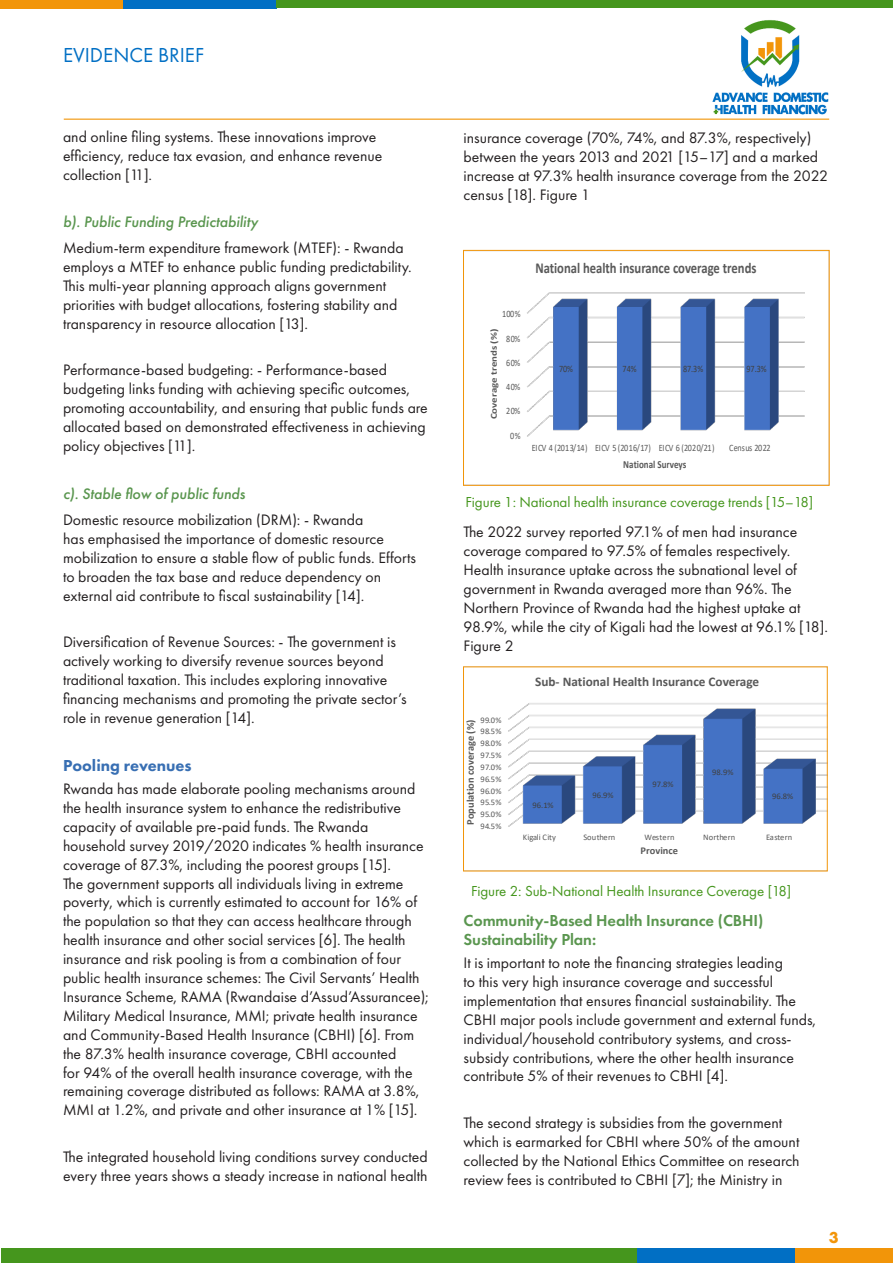
<style>
.page{position:relative;width:893px;height:1263px;background:#fff}
.page>*{position:absolute;margin:0;border:0;box-sizing:border-box;transform-origin:0 0}
.t1{font:21px "Futura PT";color:#016fc4}
.Body_text{font:600 16.5px/18.9px "Futura PT";letter-spacing:-.005em;color:#5a964f}
.Headings_2{font:800 16.5px "Futura PT";color:#386fb3}
.t2{font:700 16.5px "Futura PT";color:#f29509}
.Body_text-2{font:15.75px/18.9px "Futura PT";color:#231f20}
.Headings_3{font:italic 500 15.75px "Futura PT";letter-spacing:-.005em;color:#5a964f}
.t3{font:700 15.15px "Calibri";color:#595959;scale:.83 1}
.Tabs_1{font:15px "Futura PT";letter-spacing:-.005em;color:#45961d}
.t4{font:700 13.2px "Calibri";color:#595959}
.t5{font:700 10.8px "Calibri";color:#595959;scale:.83 1}
.t6{font:700 10.35px "Calibri";color:#595959}
.t7{font:9.75px "Calibri";letter-spacing:-.045em;color:#595959;scale:.83 1}
.t8{font:9.75px "Calibri";letter-spacing:.025em;color:#595959;scale:.83 1}
.t9{font:9.75px "Calibri";color:#404040;scale:.83 1}
.t10{font:9.75px "Calibri";letter-spacing:-.015em;color:#595959;scale:.83 1}
.t11{font:700 9px "Calibri";color:#595959;scale:1.2 1}
.t12{font:8.55px "Calibri";letter-spacing:.01em;color:#595959}
.t13{font:8.55px "Calibri";color:#404040}
.t14{font:8.55px "Calibri";letter-spacing:-.01em;color:#595959}
</style>
<div class="page">
<img style="left:712px;top:20px;width:117px;height:95px">
<hr style="left:64px;top:119px;width:765px;height:1px;background:#f29509">
<div style="left:0;top:0;width:123px;height:9px;background:#f29509"></div>
<div style="left:123px;top:0;width:153px;height:8px;background:#016fc4"></div>
<div style="left:276px;top:0;width:617px;height:8px;background:#45961d"></div>
<div style="left:794px;top:1248px;width:99px;height:15px;background:#f29509"></div>
<div style="left:636px;top:1248px;width:158px;height:15px;background:#016fc4"></div>
<div style="left:1px;top:1248px;width:635px;height:15px;background:#45961d"></div>
<svg style="left:527px;top:292px;width:278px;height:145px"></svg>
<div style="left:463px;top:250px;width:367px;height:236px;border:1px solid #f29509"></div>
<svg style="left:508px;top:703px;width:318px;height:124px"></svg>
<div style="left:463px;top:666px;width:365px;height:205px;border:1px solid #f29509"></div>
<p class="t1" style="left:63px;top:43px;width:143px">EVIDENCE BRIEF</p>
<p class="Body_text-2" style="left:63px;top:127px;width:321px">and online filing systems. These innovations improve efficiency, reduce tax evasion, and enhance revenue collection [11].</p>
<p class="Headings_3" style="left:63px;top:211px;width:197px">b). Public Funding Predictability</p>
<p class="Body_text-2" style="left:63px;top:238px;width:350px">Medium-term expenditure framework (MTEF): - Rwanda employs a MTEF to enhance public funding predictability.<br>This multi-year planning approach aligns government priorities with budget allocations, fostering stability and transparency in resource allocation [13].</p>
<p class="Body_text-2" style="left:63px;top:361px;width:366px">Performance-based budgeting: - Performance-based budgeting links funding with achieving specific outcomes, promoting accountability, and ensuring that public funds are allocated based on demonstrated effectiveness in achieving policy objectives [11].</p>
<p class="Headings_3" style="left:63px;top:483px;width:184px">c). Stable flow of public funds</p>
<p class="Body_text-2" style="left:63px;top:510px;width:355px">Domestic resource mobilization (DRM): - Rwanda<br>has emphasised the importance of domestic resource mobilization to ensure a stable flow of public funds. Efforts to broaden the tax base and reduce dependency on external aid contribute to fiscal sustainability [14].</p>
<p class="Body_text-2" style="left:63px;top:632px;width:345px">Diversification of Revenue Sources: - The government is actively working to diversify revenue sources beyond traditional taxation. This includes exploring innovative financing mechanisms and promoting the private sector’s role in revenue generation [14].</p>
<p class="Headings_2" style="left:63px;top:755px;width:130px">Pooling revenues</p>
<p class="Body_text-2" style="left:63px;top:779px;width:367px">Rwanda has made elaborate pooling mechanisms around the health insurance system to enhance the redistributive capacity of available pre-paid funds. The Rwanda household survey 2019/2020 indicates % health insurance coverage of 87.3%, including the poorest groups [15].<br>The government supports all individuals living in extreme poverty, which is currently estimated to account for 16% of the population so that they can access healthcare through health insurance and other social services [6]. The health insurance and risk pooling is from a combination of four public health insurance schemes: The Civil Servants’ Health Insurance Scheme, RAMA (Rwandaise d’Assud’Assurancee); Military Medical Insurance, MMI; private health insurance and Community-Based Health Insurance (CBHI) [6]. From the 87.3% health insurance coverage, CBHI accounted<br>for 94% of the overall health insurance coverage, with the remaining coverage distributed as follows: RAMA at 3.8%, MMI at 1.2%, and private and other insurance at 1% [15].</p>
<p class="Body_text-2" style="left:63px;top:1147px;width:366px">The integrated household living conditions survey conducted every three years shows a steady increase in national health</p>
<p class="Body_text-2" style="left:463px;top:128px;width:366px">insurance coverage (70%, 74%, and 87.3%, respectively) between the years 2013 and 2021 [15–17] and a marked increase at 97.3% health insurance coverage from the 2022 census [18]. Figure 1</p>
<p class="t3" style="left:535px;top:257px;width:268px">National health insurance coverage trends</p>
<p class="t8" style="left:502px;top:307px;width:24px">100%</p>
<p class="t11" style="left:488px;top:419px;width:77px;rotate:-90deg">Coverage trends (%)</p>
<p class="t8" style="left:506px;top:332px;width:18px">80%</p>
<p class="t8" style="left:506px;top:356px;width:18px">60%</p>
<p class="t8" style="left:506px;top:380px;width:18px">40%</p>
<p class="t8" style="left:506px;top:404px;width:18px">20%</p>
<p class="t8" style="left:510px;top:429px;width:14px">0%</p>
<p class="t9" style="left:559px;top:362px;width:18px">70%</p>
<p class="t9" style="left:623px;top:362px;width:18px">74%</p>
<p class="t9" style="left:683px;top:362px;width:26px">87.3%</p>
<p class="t9" style="left:746px;top:362px;width:26px">97.3%</p>
<p class="t7" style="left:532px;top:441px;width:222px">EICV 4 (2013/14) EICV 5 (2016/17) EICV 6 (2020/21)</p>
<p class="t10" style="left:729px;top:441px;width:51px">Census 2022</p>
<p class="t5" style="left:623px;top:456px;width:78px">National Surveys</p>
<p class="Tabs_1" style="left:465px;top:493px;width:349px">Figure 1: National health insurance coverage trends [15–18]</p>
<p class="Body_text-2" style="left:463px;top:522px;width:366px">The 2022 survey reported 97.1% of men had insurance coverage compared to 97.5% of females respectively.<br>Health insurance uptake across the subnational level of government in Rwanda averaged more than 96%. The Northern Province of Rwanda had the highest uptake at 98.9%, while the city of Kigali had the lowest at 96.1% [18].<br>Figure 2</p>
<p class="t12" style="left:480px;top:714px;width:23px">99.0%</p>
<p class="t6" style="left:463px;top:825px;width:107px;rotate:-90deg">Population coverage (%)</p>
<p class="t12" style="left:480px;top:726px;width:23px">98.5%</p>
<p class="t12" style="left:480px;top:737px;width:23px">98.0%</p>
<p class="t12" style="left:480px;top:749px;width:23px">97.5%</p>
<p class="t12" style="left:480px;top:761px;width:23px">97.0%</p>
<p class="t12" style="left:480px;top:773px;width:23px">96.5%</p>
<p class="t12" style="left:480px;top:785px;width:23px">96.0%</p>
<p class="t12" style="left:480px;top:796px;width:23px">95.5%</p>
<p class="t12" style="left:480px;top:808px;width:23px">95.0%</p>
<p class="t12" style="left:480px;top:820px;width:23px">94.5%</p>
<p class="t4" style="left:535px;top:672px;width:226px">Sub- National Health Insurance Coverage</p>
<p class="t13" style="left:533px;top:799px;width:23px">96.1%</p>
<p class="t13" style="left:592px;top:789px;width:23px">96.9%</p>
<p class="t13" style="left:652px;top:779px;width:23px">97.8%</p>
<p class="t13" style="left:712px;top:766px;width:23px">98.9%</p>
<p class="t13" style="left:772px;top:790px;width:23px">96.8%</p>
<p class="t12" style="left:523px;top:831px;width:35px">Kigali City</p>
<p class="t12" style="left:583px;top:831px;width:33px">Southern</p>
<p class="t12" style="left:644px;top:831px;width:32px">Western</p>
<p class="t12" style="left:703px;top:831px;width:33px">Northern</p>
<p class="t14" style="left:766px;top:831px;width:28px">Eastern</p>
<p class="t6" style="left:641px;top:843px;width:39px">Province</p>
<p class="Tabs_1" style="left:471px;top:882px;width:322px">Figure 2: Sub-National Health Insurance Coverage [18]</p>
<p class="Body_text" style="left:463px;top:911px;width:301px">Community-Based Health Insurance (CBHI)<br>Sustainability Plan:</p>
<p class="Body_text-2" style="left:463px;top:953px;width:354px">It is important to note the financing strategies leading<br>to this very high insurance coverage and successful implementation that ensures financial sustainability. The CBHI major pools include government and external funds, individual/household contributory systems, and cross&shy;subsidy contributions, where the other health insurance contribute 5% of their revenues to CBHI [4].</p>
<p class="Body_text-2" style="left:463px;top:1113px;width:338px">The second strategy is subsidies from the government which is earmarked for CBHI where 50% of the amount collected by the National Ethics Committee on research review fees is contributed to CBHI [7]; the Ministry in</p>
<p class="t2" style="left:829px;top:1226px;width:11px">3</p>
</div>
